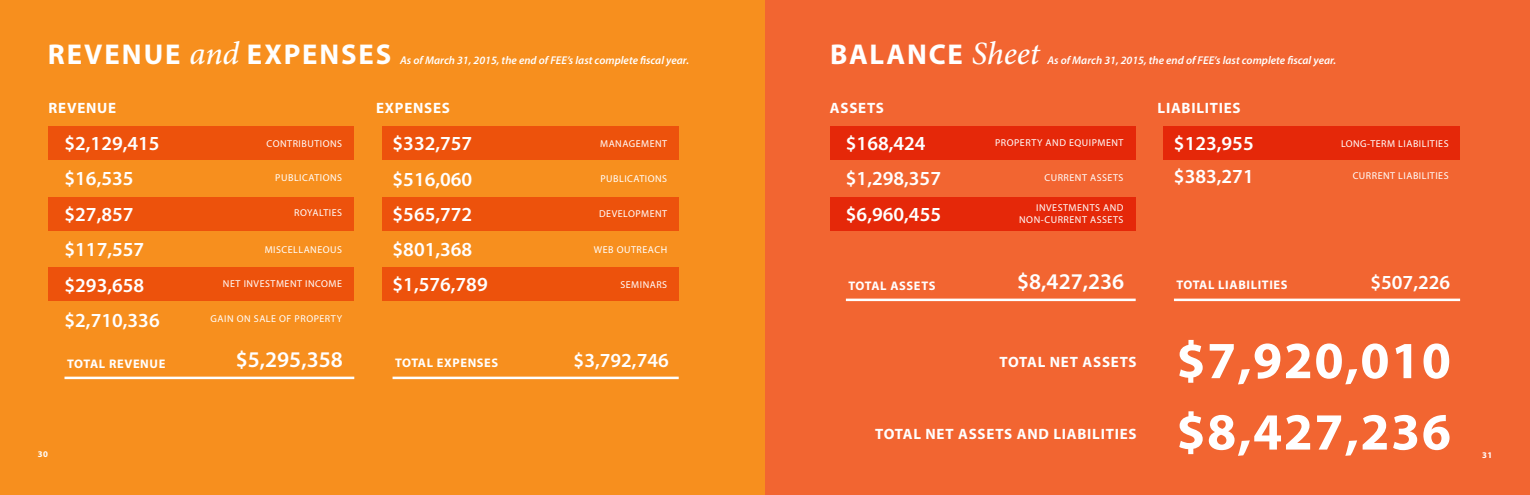
<style>
.page{position:relative;width:1530px;height:495px;background:#fff}
.page>*{position:absolute;margin:0;border:0;box-sizing:border-box;transform-origin:0 0}
.t1{font:700 52.5px "Myriad Pro";letter-spacing:.03em;color:#fff}
.t2{font:700 28.75px "Myriad Pro";letter-spacing:.065em;color:#fff}
.t3{font:600 22.5px "Myriad Pro";color:#fff}
.t4{font:600 20px "Myriad Pro";color:#fff}
.t5{font:700 15px "Myriad Pro";letter-spacing:.05em;color:#fff}
.t6{font:700 12.5px "Myriad Pro";letter-spacing:.05em;color:#fff}
.t7{font:italic 600 11.25px "Myriad Pro";color:#fff}
.t8{font:10px/12px "Myriad Pro";letter-spacing:.05em;color:#fff;text-align:right}
.t9{font:700 8.75px "Myriad Pro";color:#fff}
.s1{font-family:"Minion Pro";font-weight:500;font-style:italic;font-size:32.5px}
</style>
<div class="page">
<div style="left:0;top:0;width:765px;height:495px;background:#f78f1e"></div>
<div style="left:765px;top:0;width:765px;height:495px;background:#f26531"></div>
<div style="left:49px;top:126px;width:305px;height:34px;background:#ed520c"></div>
<div style="left:382px;top:126px;width:297px;height:34px;background:#ed520c"></div>
<div style="left:49px;top:197px;width:305px;height:34px;background:#ed520c"></div>
<div style="left:382px;top:197px;width:297px;height:34px;background:#ed520c"></div>
<div style="left:49px;top:267px;width:305px;height:34px;background:#ed520c"></div>
<div style="left:382px;top:267px;width:297px;height:34px;background:#ed520c"></div>
<div style="left:830px;top:126px;width:306px;height:34px;background:#e52809"></div>
<div style="left:1163px;top:126px;width:297px;height:34px;background:#e52809"></div>
<div style="left:830px;top:197px;width:306px;height:34px;background:#e52809"></div>
<hr style="left:393px;top:377px;width:286px;height:2px;background:#fff">
<hr style="left:1174px;top:299px;width:286px;height:2px;background:#fff">
<hr style="left:65px;top:377px;width:289px;height:2px;background:#fff">
<hr style="left:846px;top:299px;width:290px;height:2px;background:#fff">
<h2 class="t2" style="left:48px;top:35px;width:345px">REVENUE <span class="s1">and</span> EXPENSES</h2>
<p class="t7" style="left:400px;top:53px;width:290px">As of March 31, 2015, the end of FEE’s last complete fiscal year.</p>
<h2 class="t2" style="left:830px;top:35px;width:211px">BALANCE <span class="s1">Sheet</span></h2>
<p class="t7" style="left:1047px;top:53px;width:290px">As of March 31, 2015, the end of FEE’s last complete fiscal year.</p>
<h3 class="t5" style="left:49px;top:98px;width:69px">REVENUE</h3>
<h3 class="t5" style="left:376px;top:98px;width:75px">EXPENSES</h3>
<h3 class="t5" style="left:830px;top:98px;width:56px">ASSETS</h3>
<h3 class="t5" style="left:1158px;top:98px;width:85px">LIABILITIES</h3>
<h3 class="t4" style="left:64px;top:130px;width:97px">$2,129,415</h3>
<h3 class="t4" style="left:846px;top:166px;width:97px">$1,298,357</h3>
<h3 class="t4" style="left:1174px;top:130px;width:81px">$123,955</h3>
<h3 class="t4" style="left:393px;top:131px;width:81px">$332,757</h3>
<h3 class="t4" style="left:846px;top:131px;width:81px">$168,424</h3>
<p class="t8" style="left:995px;top:136px;width:130px">PROPERTY AND EQUIPMENT</p>
<p class="t8" style="left:267px;top:137px;width:77px">CONTRIBUTIONS</p>
<p class="t8" style="left:600px;top:138px;width:69px">MANAGEMENT</p>
<h3 class="t4" style="left:65px;top:165px;width:71px">$16,535</h3>
<h3 class="t4" style="left:1174px;top:164px;width:81px">$383,271</h3>
<h3 class="t4" style="left:393px;top:166px;width:81px">$516,060</h3>
<p class="t8" style="left:275px;top:172px;width:68px">PUBLICATIONS</p>
<p class="t8" style="left:1044px;top:172px;width:81px">CURRENT ASSETS</p>
<p class="t8" style="left:600px;top:172px;width:68px">PUBLICATIONS</p>
<p class="t8" style="left:294px;top:207px;width:49px">ROYALTIES</p>
<p class="t8" style="left:1019px;top:201px;width:106px">INVESTMENTS AND<br>NON-CURRENT ASSETS</p>
<h3 class="t4" style="left:65px;top:201px;width:71px">$27,857</h3>
<h3 class="t4" style="left:846px;top:202px;width:97px">$6,960,455</h3>
<h3 class="t4" style="left:393px;top:237px;width:81px">$801,368</h3>
<h3 class="t4" style="left:65px;top:272px;width:81px">$293,658</h3>
<h3 class="t4" style="left:393px;top:202px;width:81px">$565,772</h3>
<p class="t8" style="left:599px;top:207px;width:70px">DEVELOPMENT</p>
<h3 class="t4" style="left:65px;top:237px;width:81px">$117,557</h3>
<p class="t8" style="left:265px;top:243px;width:79px">MISCELLANEOUS</p>
<p class="t8" style="left:594px;top:243px;width:75px">WEB OUTREACH</p>
<h3 class="t3" style="left:1017px;top:267px;width:109px">$8,427,236</h3>
<h3 class="t4" style="left:393px;top:272px;width:97px">$1,576,789</h3>
<p class="t8" style="left:223px;top:278px;width:121px">NET INVESTMENT INCOME</p>
<p class="t8" style="left:211px;top:313px;width:133px">GAIN ON SALE OF PROPERTY</p>
<p class="t8" style="left:620px;top:278px;width:48px">SEMINARS</p>
<p class="t6" style="left:849px;top:278px;width:88px">TOTAL ASSETS</p>
<h3 class="t4" style="left:65px;top:307px;width:97px">$2,710,336</h3>
<p class="t6" style="left:1176px;top:276px;width:113px">TOTAL LIABILITIES</p>
<p class="t8" style="left:1341px;top:138px;width:109px">LONG-TERM LIABILITIES</p>
<p class="t8" style="left:1353px;top:169px;width:97px">CURRENT LIABILITIES</p>
<h3 class="t4" style="left:1370px;top:270px;width:81px">$507,226</h3>
<p class="t6" style="left:67px;top:356px;width:100px">TOTAL REVENUE</p>
<h3 class="t3" style="left:236px;top:345px;width:109px">$5,295,358</h3>
<h1 class="t1" style="left:1176px;top:326px;width:276px">$7,920,010</h1>
<h3 class="t4" style="left:574px;top:348px;width:97px">$3,792,746</h3>
<h3 class="t5" style="left:1000px;top:352px;width:139px">TOTAL NET ASSETS</h3>
<p class="t6" style="left:395px;top:354px;width:105px">TOTAL EXPENSES</p>
<h1 class="t1" style="left:1176px;top:398px;width:276px">$8,427,236</h1>
<h3 class="t5" style="left:875px;top:424px;width:263px">TOTAL NET ASSETS AND LIABILITIES</h3>
<p class="t9" style="left:38px;top:448px;width:12px">30</p>
<p class="t9" style="left:1482px;top:449px;width:11px">31</p>
</div>
